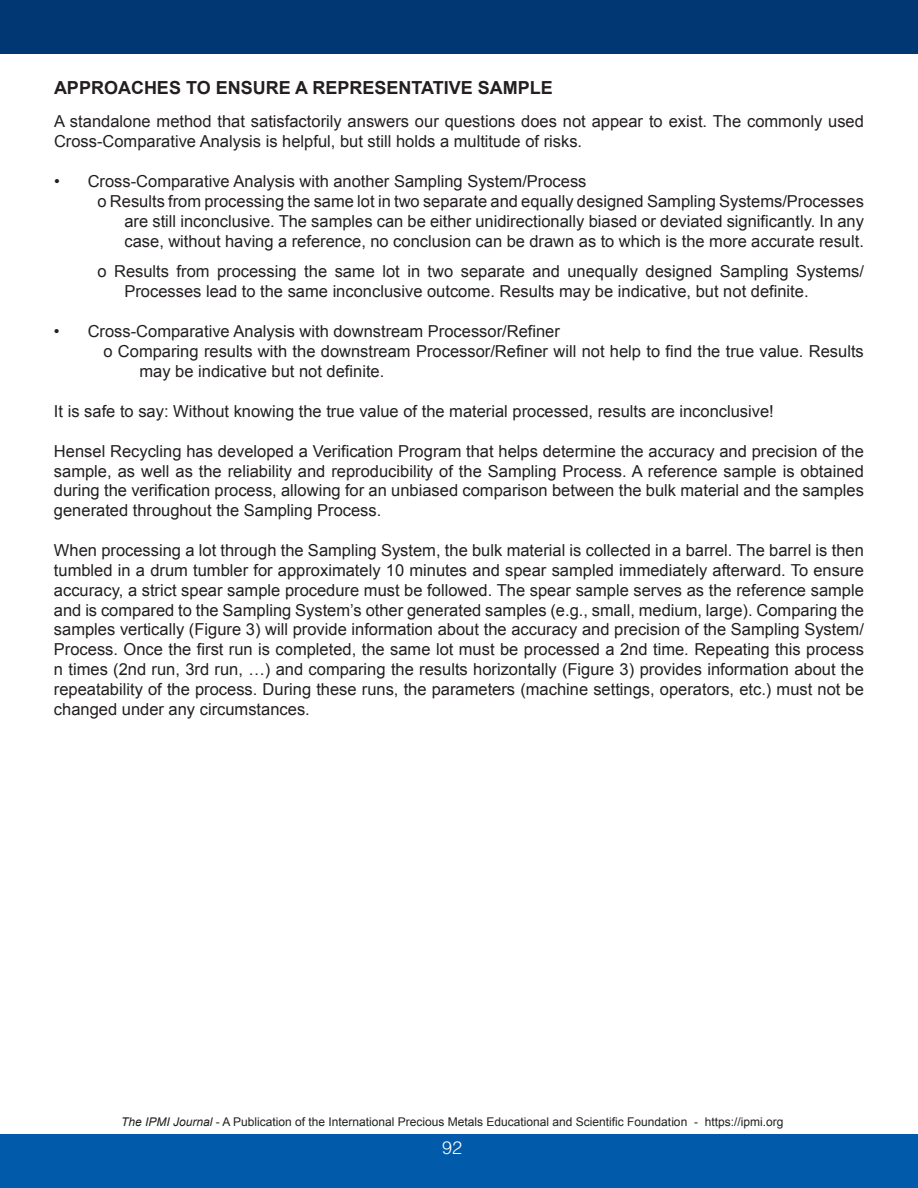
<style>
.page{position:relative;width:918px;height:1188px;background:#fff}
.page>*{position:absolute;margin:0;border:0;box-sizing:border-box;transform-origin:0 0}
.t1{font:700 18px "Arial";color:#231f20}
.t2{font:300 18px "Helvetica LT Std";color:#fff}
.t3{font:16.5px/19.8px "Arial";color:#231f20}
.t4{font:12px "Arial";color:#231f20}
.s1{font-style:italic}
</style>
<div class="page">
<div style="left:0;top:1134px;width:918px;height:54px;background:#015aaa"></div>
<div style="left:0;top:0;width:918px;height:54px;background:#013874"></div>
<p class="t1" style="left:54px;top:76px;width:500px">APPROACHES TO ENSURE A REPRESENTATIVE SAMPLE</p>
<p class="t3" style="left:54px;top:112px;width:811px">A standalone method that satisfactorily answers our questions does not appear to exist. The commonly used<br>Cross-Comparative Analysis is helpful, but still holds a multitude of risks.</p>
<p class="t3" style="left:54px;top:172px;width:534px">• Cross-Comparative Analysis with another Sampling System/Process</p>
<p class="t3" style="left:97px;top:192px;width:768px">o Results from processing the same lot in two separate and equally designed Sampling Systems/Processes</p>
<p class="t3" style="left:124px;top:211px;width:741px">are still inconclusive. The samples can be either unidirectionally biased or deviated significantly. In any</p>
<p class="t3" style="left:124px;top:231px;width:741px">case, without having a reference, no conclusion can be drawn as to which is the more accurate result.</p>
<p class="t3" style="left:124px;top:262px;width:741px;text-indent:-27px">o Results from processing the same lot in two separate and unequally designed Sampling Systems/<br>Processes lead to the same inconclusive outcome. Results may be indicative, but not definite.</p>
<p class="t3" style="left:54px;top:322px;width:507px">• Cross-Comparative Analysis with downstream Processor/Refiner</p>
<p class="t3" style="left:103px;top:341px;width:762px">o Comparing results with the downstream Processor/Refiner will not help to find the true value. Results</p>
<p class="t3" style="left:139px;top:361px;width:246px">may be indicative but not definite.</p>
<p class="t3" style="left:54px;top:401px;width:721px">It is safe to say: Without knowing the true value of the material processed, results are inconclusive!</p>
<p class="t3" style="left:54px;top:441px;width:811px;text-align:justify">Hensel Recycling has developed a Verification Program that helps determine the accuracy and precision of the sample, as well as the reliability and reproducibility of the Sampling Process. A reference sample is obtained during the verification process, allowing for an unbiased comparison between the bulk material and the samples generated throughout the Sampling Process.</p>
<p class="t3" style="left:54px;top:541px;width:811px;text-align:justify">When processing a lot through the Sampling System, the bulk material is collected in a barrel. The barrel is then tumbled in a drum tumbler for approximately 10 minutes and spear sampled immediately afterward. To ensure accuracy, a strict spear sample procedure must be followed. The spear sample serves as the reference sample and is compared to the Sampling System’s other generated samples (e.g., small, medium, large). Comparing the samples vertically (Figure 3) will provide information about the accuracy and precision of the Sampling System/ Process. Once the first run is completed, the same lot must be processed a 2nd time. Repeating this process n times (2nd run, 3rd run, …) and comparing the results horizontally (Figure 3) provides information about the repeatability of the process. During these runs, the parameters (machine settings, operators, etc.) must not be changed under any circumstances.</p>
<p class="t4" style="left:121px;top:1114px;width:664px"><span class="s1">The IPMI Journal</span> - A Publication of the International Precious Metals Educational and Scientific Foundation - https://ipmi.org</p>
<p class="t2" style="left:442px;top:1137px;width:22px">92</p>
</div>
